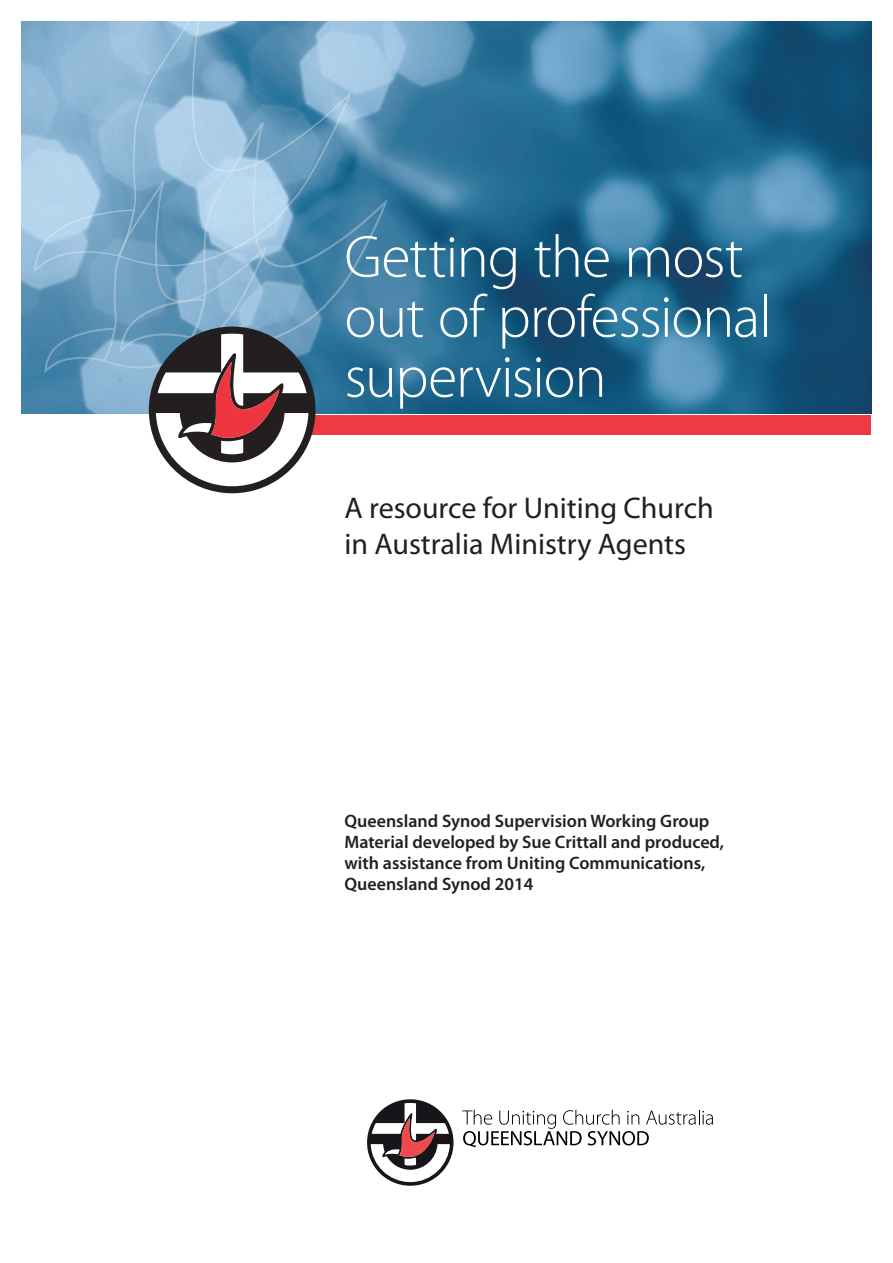
<style>
.page{position:relative;width:893px;height:1263px;background:#fff}
.page>*{position:absolute;margin:0;border:0;box-sizing:border-box;transform-origin:0 0}
.t1{font:300 60px/60px "Myriad Pro";letter-spacing:-.02em;color:#fff}
.t2{font:30px/36px "Myriad Pro";color:#231f20}
.t3{font:600 18px/21px "Myriad Pro";color:#231f20}
</style>
<div class="page">
<div style="left:168px;top:415px;width:703px;height:19px;background:#ee3a41"></div>
<img style="left:21px;top:21px;width:851px;height:393px">
<svg style="left:118px;top:21px;width:233px;height:101px;background:#78a8c8"></svg>
<svg style="left:367px;top:1099px;width:86px;height:87px"></svg>
<svg style="left:462px;top:1110px;width:251px;height:37px"></svg>
<svg style="left:34px;top:122px;width:353px;height:371px"></svg>
<h1 class="t1" style="left:344px;top:228px;width:429px">Getting the most out of professional supervision</h1>
<h2 class="t2" style="left:344px;top:489px;width:371px">A resource for Uniting Church in Australia Ministry Agents</h2>
<p class="t3" style="left:344px;top:809px;width:381px">Queensland Synod Supervision Working Group Material developed by Sue Crittall and produced, with assistance from Uniting Communications, Queensland Synod 2014</p>
</div>
